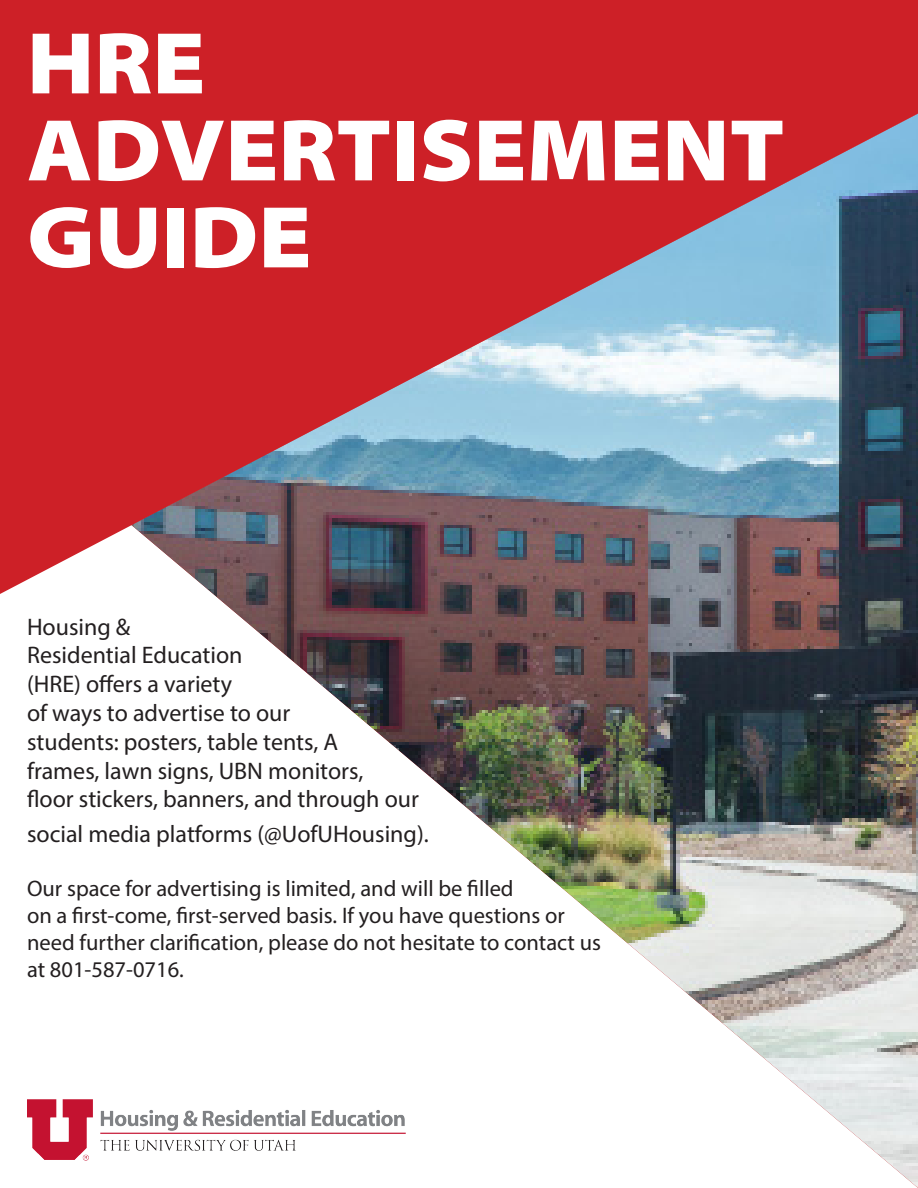
<style>
.page{position:relative;width:918px;height:1188px;background:#fff}
.page>*{position:absolute;margin:0;border:0;box-sizing:border-box;transform-origin:0 0}
.t1{font:900 semi-expanded 88.5px/87px "Myriad Pro";color:#fff}
.t2{font:24px/28.8px "Myriad Pro";color:#231f20}
.t3{font:22.5px/27px "Myriad Pro";color:#231f20}
</style>
<div class="page">
<img style="left:213px;top:594px;width:705px;height:594px">
<svg style="left:0;top:0;width:918px;height:594px;background:#ae4e59"></svg>
<img style="left:27px;top:1099px;width:379px;height:62px">
<h1 class="t1" style="left:27px;top:16px;width:759px">HRE<br>ADVERTISEMENT<br>GUIDE</h1>
<p class="t2" style="left:27px;top:612px;width:393px">Housing &amp;<br>Residential Education<br>(HRE) offers a variety<br>of ways to advertise to our<br>students: posters, table tents, A<br>frames, lawn signs, UBN monitors,<br>floor stickers, banners, and through our</p>
<p class="t2" style="left:27px;top:819px;width:403px">social media platforms (@UofUHousing).</p>
<p class="t3" style="left:27px;top:874px;width:576px">Our space for advertising is limited, and will be filled<br>on a first-come, first-served basis. If you have questions or need further clarification, please do not hesitate to contact us at 801-587-0716.</p>
</div>
